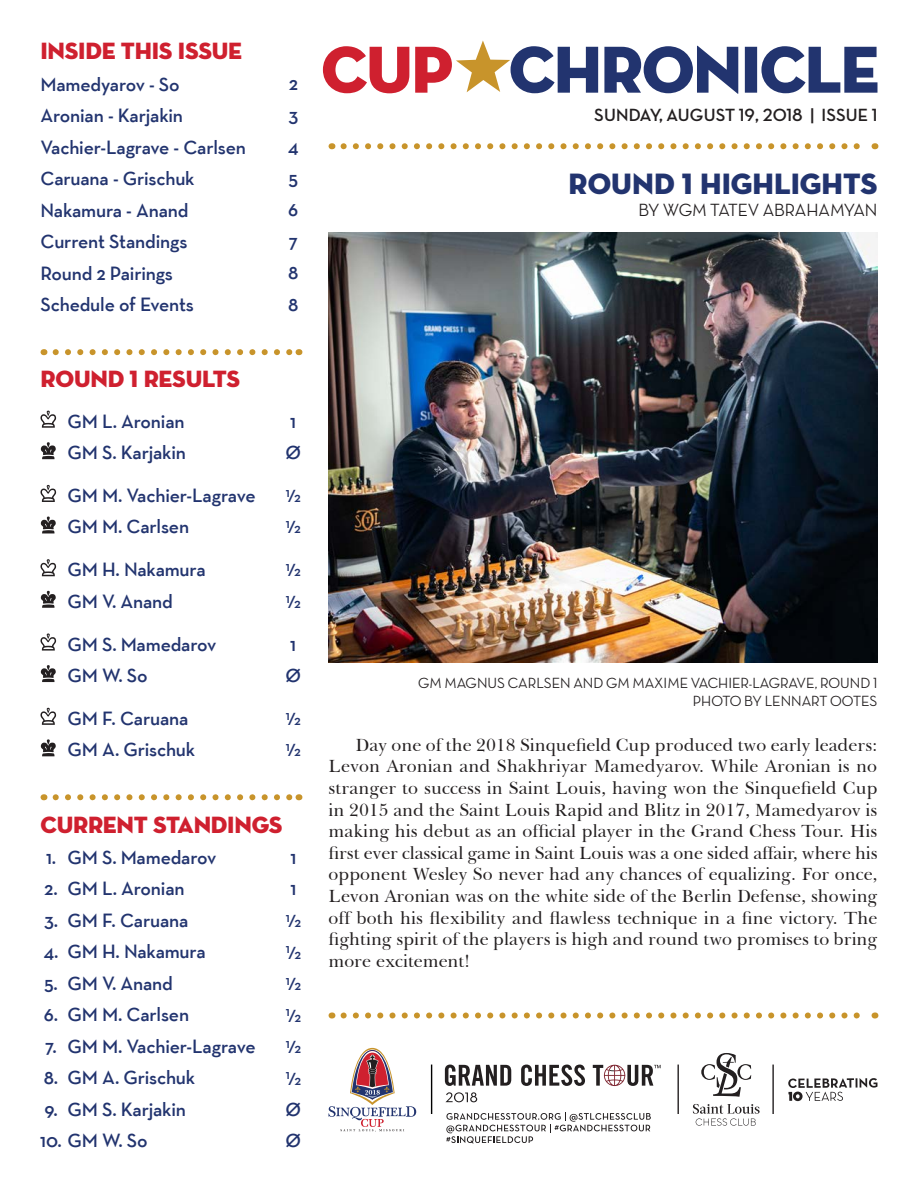
<style>
.page{position:relative;width:918px;height:1188px;background:#fff}
.page>*{position:absolute;margin:0;border:0;box-sizing:border-box;transform-origin:0 0}
.t1{font:30px "Neutra Disp Titling";color:#22346f}
.front_side_bar{font:24px "Neutra Disp Titling";letter-spacing:-.01em;color:#cf202f}
.front_side_bar-2{font:600 19.5px "Neutra Text";letter-spacing:-.01em;color:#22346f}
.t2{font:18px/21.6px "Baskerville BT";color:#231f20;text-align:justify}
.t3{font:18px "Neutra Disp Bold Alt";letter-spacing:.01em;color:#231f20}
.t4{font:18px "Neutra Disp Medium Alt";letter-spacing:-.01em;color:#231f20}
.t5{font:15px "Neutra Disp Medium Alt";color:#231f20}
.front_side_bar-3{font:600 13.5px "Neutra Text";color:#22346f}
.s1{font-size:23.55px}
.s2{font-size:14.1px}
</style>
<div class="page">
<svg style="left:323px;top:41px;width:555px;height:53px"></svg>
<svg style="left:344px;top:143px;width:516px;height:6px"></svg>
<svg style="left:41px;top:442px;width:15px;height:17px"></svg>
<svg style="left:40px;top:411px;width:16px;height:17px"></svg>
<svg style="left:41px;top:591px;width:15px;height:17px"></svg>
<svg style="left:40px;top:559px;width:16px;height:17px"></svg>
<svg style="left:41px;top:517px;width:15px;height:16px"></svg>
<svg style="left:40px;top:485px;width:16px;height:17px"></svg>
<svg style="left:41px;top:665px;width:15px;height:17px"></svg>
<svg style="left:40px;top:633px;width:16px;height:18px"></svg>
<svg style="left:41px;top:739px;width:15px;height:17px"></svg>
<svg style="left:40px;top:708px;width:16px;height:17px"></svg>
<svg style="left:56px;top:349px;width:236px;height:6px"></svg>
<svg style="left:56px;top:794px;width:236px;height:6px"></svg>
<img style="left:328px;top:232px;width:550px;height:430px">
<svg style="left:344px;top:1012px;width:516px;height:6px"></svg>
<svg style="left:693px;top:1104px;width:67px;height:22px"></svg>
<svg style="left:701px;top:1053px;width:50px;height:44px"></svg>
<svg style="left:445px;top:1065px;width:66px;height:21px"></svg>
<svg style="left:521px;top:1065px;width:64px;height:21px"></svg>
<svg style="left:593px;top:1065px;width:68px;height:21px"></svg>
<svg style="left:446px;top:1092px;width:31px;height:10px"></svg>
<svg style="left:446px;top:1113px;width:205px;height:31px"></svg>
<hr style="left:431px;top:1065px;width:1px;height:49px;background:#000">
<hr style="left:677px;top:1065px;width:2px;height:49px;background:#231f20">
<svg style="left:788px;top:1078px;width:89px;height:23px"></svg>
<hr style="left:772px;top:1065px;width:2px;height:49px;background:#231f20">
<svg style="left:328px;top:1048px;width:88px;height:84px"></svg>
<p class="front_side_bar" style="left:40px;top:36px;width:203px">INSIDE THIS ISSUE</p>
<p class="front_side_bar-2" style="left:40px;top:72px;width:141px">Mamedyarov - So</p>
<p class="front_side_bar-2" style="left:40px;top:104px;width:144px">Aronian - Karjakin</p>
<p class="front_side_bar-2" style="left:40px;top:135px;width:207px">Vachier-Lagrave - Carlsen</p>
<p class="front_side_bar-2" style="left:40px;top:167px;width:156px">Caruana - Grischuk</p>
<p class="front_side_bar-2" style="left:40px;top:198px;width:150px">Nakamura - Anand</p>
<p class="front_side_bar-2" style="left:40px;top:230px;width:148px">Current Standings</p>
<p class="front_side_bar-2" style="left:40px;top:261px;width:134px">Round 2 Pairings</p>
<p class="front_side_bar-2" style="left:40px;top:293px;width:155px">Schedule of Events</p>
<p class="front_side_bar" style="left:40px;top:364px;width:201px">ROUND 1 RESULTS</p>
<p class="front_side_bar-2" style="left:68px;top:409px;width:119px">GM L. Aronian</p>
<p class="front_side_bar-2" style="left:68px;top:441px;width:120px">GM S. Karjakin</p>
<p class="front_side_bar-2" style="left:68px;top:483px;width:190px">GM M. Vachier-Lagrave</p>
<p class="front_side_bar-2" style="left:68px;top:515px;width:123px">GM M. Carlsen</p>
<p class="front_side_bar-2" style="left:68px;top:558px;width:140px">GM H. Nakamura</p>
<p class="front_side_bar-2" style="left:68px;top:589px;width:107px">GM V. Anand</p>
<p class="front_side_bar-2" style="left:68px;top:632px;width:150px">GM S. Mamedarov</p>
<p class="front_side_bar-2" style="left:68px;top:664px;width:82px">GM W. So</p>
<p class="front_side_bar-2" style="left:68px;top:706px;width:123px">GM F. Caruana</p>
<p class="front_side_bar-2" style="left:68px;top:738px;width:129px">GM A. Grischuk</p>
<p class="front_side_bar-2" style="left:289px;top:72px;width:11px">2</p>
<p class="front_side_bar-2" style="left:288px;top:103px;width:11px">3</p>
<p class="front_side_bar-2" style="left:288px;top:135px;width:12px">4</p>
<p class="front_side_bar-2" style="left:288px;top:166px;width:11px">5</p>
<p class="front_side_bar-2" style="left:288px;top:198px;width:12px">6</p>
<p class="front_side_bar-2" style="left:289px;top:229px;width:11px">7</p>
<p class="front_side_bar-2" style="left:288px;top:261px;width:12px">8</p>
<p class="front_side_bar-2" style="left:288px;top:292px;width:12px">8</p>
<p class="front_side_bar-2" style="left:290px;top:409px;width:7px">1</p>
<p class="front_side_bar-2" style="left:286px;top:440px;width:17px">Ø</p>
<p class="front_side_bar-3" style="left:286px;top:484px;width:17px">1<span class="s1">⁄</span><span class="s2">2</span></p>
<p class="front_side_bar-3" style="left:286px;top:515px;width:17px">1<span class="s1">⁄</span><span class="s2">2</span></p>
<p class="front_side_bar-3" style="left:286px;top:558px;width:17px">1<span class="s1">⁄</span><span class="s2">2</span></p>
<p class="front_side_bar-3" style="left:286px;top:590px;width:17px">1<span class="s1">⁄</span><span class="s2">2</span></p>
<p class="front_side_bar-2" style="left:290px;top:632px;width:7px">1</p>
<p class="front_side_bar-2" style="left:286px;top:664px;width:17px">Ø</p>
<p class="front_side_bar-3" style="left:286px;top:707px;width:17px">1<span class="s1">⁄</span><span class="s2">2</span></p>
<p class="front_side_bar-3" style="left:286px;top:738px;width:17px">1<span class="s1">⁄</span><span class="s2">2</span></p>
<p class="front_side_bar" style="left:40px;top:809px;width:243px">CURRENT STANDINGS</p>
<p class="front_side_bar-2" style="left:68px;top:845px;width:150px">GM S. Mamedarov</p>
<p class="front_side_bar-2" style="left:68px;top:877px;width:119px">GM L. Aronian</p>
<p class="front_side_bar-2" style="left:68px;top:908px;width:123px">GM F. Caruana</p>
<p class="front_side_bar-2" style="left:68px;top:940px;width:140px">GM H. Nakamura</p>
<p class="front_side_bar-2" style="left:68px;top:971px;width:107px">GM V. Anand</p>
<p class="front_side_bar-2" style="left:68px;top:1003px;width:123px">GM M. Carlsen</p>
<p class="front_side_bar-2" style="left:68px;top:1034px;width:190px">GM M. Vachier-Lagrave</p>
<p class="front_side_bar-2" style="left:68px;top:1066px;width:129px">GM A. Grischuk</p>
<p class="front_side_bar-2" style="left:68px;top:1097px;width:120px">GM S. Karjakin</p>
<p class="front_side_bar-2" style="left:46px;top:845px;width:12px">1.</p>
<p class="front_side_bar-2" style="left:44px;top:877px;width:15px">2.</p>
<p class="front_side_bar-2" style="left:44px;top:908px;width:16px">3.</p>
<p class="front_side_bar-2" style="left:44px;top:940px;width:16px">4.</p>
<p class="front_side_bar-2" style="left:44px;top:971px;width:15px">5.</p>
<p class="front_side_bar-2" style="left:44px;top:1003px;width:16px">6.</p>
<p class="front_side_bar-2" style="left:45px;top:1034px;width:13px">7.</p>
<p class="front_side_bar-2" style="left:44px;top:1066px;width:16px">8.</p>
<p class="front_side_bar-2" style="left:44px;top:1097px;width:15px">9.</p>
<p class="front_side_bar-2" style="left:40px;top:1129px;width:109px">10. GM W. So</p>
<p class="front_side_bar-2" style="left:290px;top:845px;width:7px">1</p>
<p class="front_side_bar-2" style="left:290px;top:877px;width:7px">1</p>
<p class="front_side_bar-3" style="left:286px;top:909px;width:17px">1<span class="s1">⁄</span><span class="s2">2</span></p>
<p class="front_side_bar-3" style="left:286px;top:940px;width:17px">1<span class="s1">⁄</span><span class="s2">2</span></p>
<p class="front_side_bar-3" style="left:286px;top:972px;width:17px">1<span class="s1">⁄</span><span class="s2">2</span></p>
<p class="front_side_bar-3" style="left:286px;top:1003px;width:17px">1<span class="s1">⁄</span><span class="s2">2</span></p>
<p class="front_side_bar-3" style="left:286px;top:1035px;width:17px">1<span class="s1">⁄</span><span class="s2">2</span></p>
<p class="front_side_bar-3" style="left:286px;top:1066px;width:17px">1<span class="s1">⁄</span><span class="s2">2</span></p>
<p class="front_side_bar-2" style="left:286px;top:1097px;width:17px">Ø</p>
<p class="front_side_bar-2" style="left:286px;top:1129px;width:17px">Ø</p>
<p class="t3" style="left:594px;top:105px;width:285px">SUNDAY, AUGUST 19, 2018 | ISSUE 1</p>
<p class="t1" style="left:569px;top:165px;width:310px">ROUND 1 HIGHLIGHTS</p>
<p class="t4" style="left:638px;top:200px;width:241px">BY WGM TATEV ABRAHAMYAN</p>
<p class="t5" style="left:418px;top:675px;width:461px">GM MAGNUS CARLSEN AND GM MAXIME VACHIER-LAGRAVE, ROUND 1</p>
<p class="t5" style="left:693px;top:693px;width:186px">PHOTO BY LENNART OOTES</p>
<p class="t2" style="left:328px;top:734px;width:551px;text-indent:27px">Day one of the 2018 Sinquefield Cup produced two early leaders:<br>Levon Aronian and Shakhriyar Mamedyarov. While Aronian is no stranger to success in Saint Louis, having won the Sinquefield Cup in 2015 and the Saint Louis Rapid and Blitz in 2017, Mamedyarov is making his debut as an official player in the Grand Chess Tour. His first ever classical game in Saint Louis was a one sided affair, where his opponent Wesley So never had any chances of equalizing. For once, Levon Aronian was on the white side of the Berlin Defense, showing off both his flexibility and flawless technique in a fine victory. The fighting spirit of the players is high and round two promises to bring more excitement!</p>
</div>
